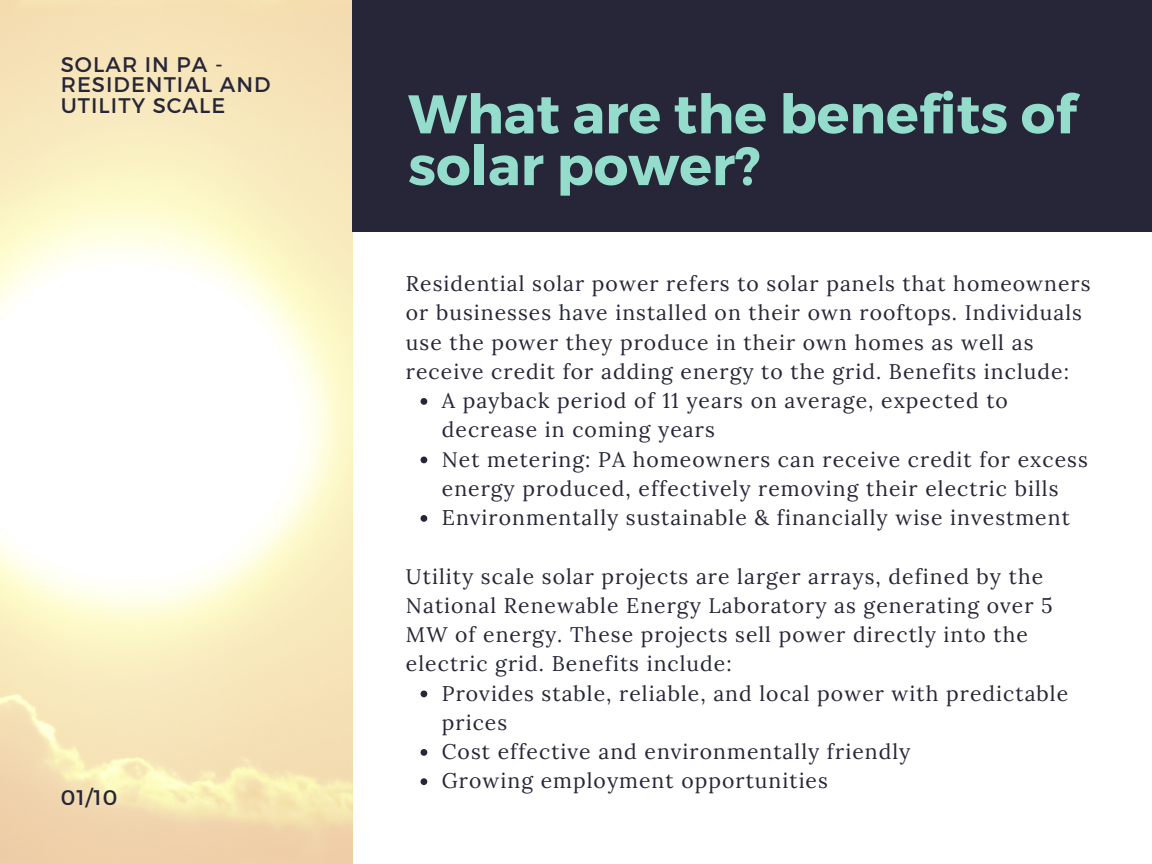
<style>
.page{position:relative;width:1152px;height:864px;background:#fff}
.page>*{position:absolute;margin:0;border:0;box-sizing:border-box;transform-origin:0 0}
.t1{font:700 54.3px/51.8px "Montserrat";color:#94ddcc}
.t2{font:21.15px/29.2px "Lora";letter-spacing:.05em;color:#262638}
.t3{font:21.15px/20.2px "Montserrat";letter-spacing:.05em;color:#262638}
</style>
<div class="page">
<div style="left:352px;top:0;width:800px;height:232px;background:#262638"></div>
<svg style="left:421px;top:398px;width:6px;height:7px"></svg>
<svg style="left:421px;top:457px;width:6px;height:6px"></svg>
<svg style="left:421px;top:515px;width:6px;height:7px"></svg>
<svg style="left:421px;top:691px;width:6px;height:6px"></svg>
<svg style="left:421px;top:749px;width:6px;height:7px"></svg>
<svg style="left:421px;top:778px;width:6px;height:7px"></svg>
<p class="t3" style="left:61px;top:53px;width:211px">SOLAR IN PA -<br>RESIDENTIAL AND<br>UTILITY SCALE</p>
<p class="t3" style="left:61px;top:787px;width:58px">01/10</p>
<p class="t1" style="left:408px;top:85px;width:670px">What are the benefits of solar power?</p>
<p class="t2" style="left:406px;top:269px;width:686px">Residential solar power refers to solar panels that homeowners or businesses have installed on their own rooftops. Individuals use the power they produce in their own homes as well as receive credit for adding energy to the grid. Benefits include:</p>
<p class="t2" style="left:442px;top:386px;width:568px">A payback period of 11 years on average, expected to decrease in coming years</p>
<p class="t2" style="left:442px;top:444px;width:648px">Net metering: PA homeowners can receive credit for excess energy produced, effectively removing their electric bills</p>
<p class="t2" style="left:442px;top:503px;width:630px">Environmentally sustainable &amp; financially wise investment</p>
<p class="t2" style="left:406px;top:561px;width:648px">Utility scale solar projects are larger arrays, defined by the National Renewable Energy Laboratory as generating over 5<br>MW of energy. These projects sell power directly into the electric grid. Benefits include:</p>
<p class="t2" style="left:442px;top:678px;width:628px">Provides stable, reliable, and local power with predictable prices</p>
<p class="t2" style="left:442px;top:737px;width:470px">Cost effective and environmentally friendly</p>
<p class="t2" style="left:442px;top:766px;width:388px">Growing employment opportunities</p>
</div>
